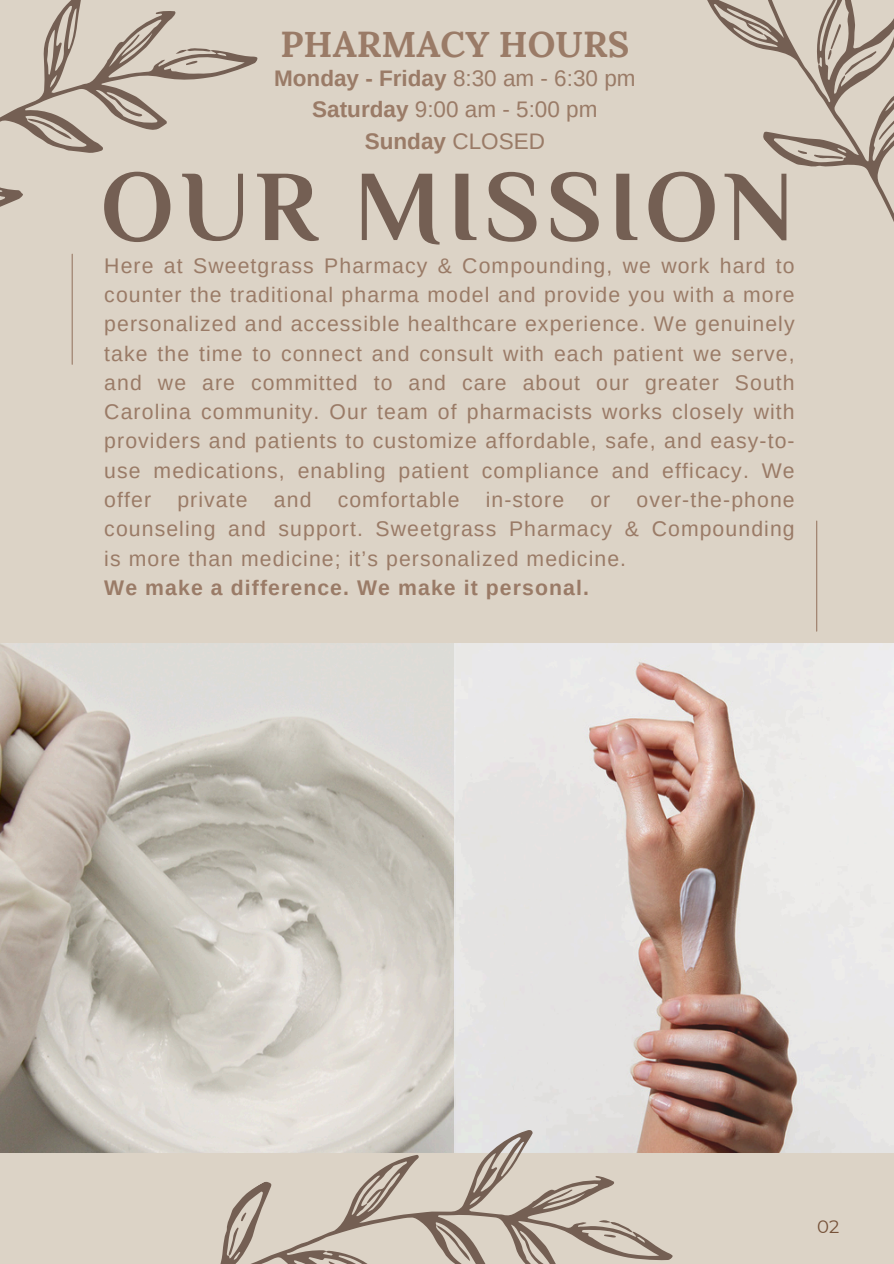
<style>
.page{position:relative;width:894px;height:1264px;background:#fff}
.page>*{position:absolute;margin:0;border:0;box-sizing:border-box;transform-origin:0 0}
.t1{font:700 100.5px "El Messiri";letter-spacing:.06em;color:#745f53}
.t2{font:700 36px "Lora";color:#9a7b67}
.t3{font:700 22.5px "Arimo";color:#9a7b67}
.t4{font:22.5px "Arimo";color:#9a7b67}
.t5{font:21.15px/29.2px "Arimo";letter-spacing:.05em;color:#9a7b67;text-align:justify}
.t6{font:700 21.15px "Arimo";letter-spacing:.05em;color:#9a7b67}
.t7{font:18px "Montserrat";color:#765239}
.s1{font-weight:400}
.s2{font-weight:700}
</style>
<div class="page">
<div style="left:0;top:0;width:893px;height:1263px;background:#dcd3c6"></div>
<img style="left:0;top:644px;width:893px;height:508px">
<svg style="left:707px;top:0;width:186px;height:220px"></svg>
<svg style="left:821px;top:24px;width:55px;height:54px"></svg>
<svg style="left:875px;top:112px;width:18px;height:28px"></svg>
<svg style="left:813px;top:142px;width:30px;height:30px"></svg>
<svg style="left:797px;top:147px;width:10px;height:10px"></svg>
<svg style="left:0;top:0;width:258px;height:365px"></svg>
<svg style="left:176px;top:39px;width:35px;height:30px"></svg>
<svg style="left:27px;top:108px;width:46px;height:41px"></svg>
<svg style="left:105px;top:1026px;width:568px;height:237px"></svg>
<svg style="left:328px;top:1258px;width:33px;height:5px"></svg>
<svg style="left:598px;top:1215px;width:34px;height:26px"></svg>
<svg style="left:219px;top:1227px;width:29px;height:28px"></svg>
<svg style="left:238px;top:1212px;width:11px;height:9px"></svg>
<svg style="left:436px;top:1218px;width:35px;height:45px"></svg>
<hr style="left:815px;top:521px;width:2px;height:110px;background:#9a7b67">
<p class="t2" style="left:280px;top:20px;width:350px">PHARMACY HOURS</p>
<h1 class="t3" style="left:274px;top:65px;width:363px">Monday - Friday <span class="s1">8:30 am - 6:30 pm</span></h1>
<p class="t4" style="left:312px;top:97px;width:286px"><span class="s2">Saturday</span> 9:00 am - 5:00 pm</p>
<p class="t3" style="left:365px;top:128px;width:181px">Sunday <span class="s1">CLOSED</span></p>
<p class="t1" style="left:100px;top:146px;width:694px">OUR MISSION</p>
<p class="t5" style="left:104px;top:251px;width:691px">Here at Sweetgrass Pharmacy &amp; Compounding, we work hard to counter the traditional pharma model and provide you with a more personalized and accessible healthcare experience. We genuinely take the time to connect and consult with each patient we serve, and we are committed to and care about our greater South Carolina community. Our team of pharmacists works closely with providers and patients to customize affordable, safe, and easy-to&shy;use medications, enabling patient compliance and efficacy. We offer private and comfortable in-store or over-the-phone counseling and support. Sweetgrass Pharmacy &amp; Compounding is more than medicine; it’s personalized medicine.</p>
<p class="t6" style="left:104px;top:575px;width:486px">We make a difference. We make it personal.</p>
<h2 class="t7" style="left:816px;top:1215px;width:24px">02</h2>
</div>
